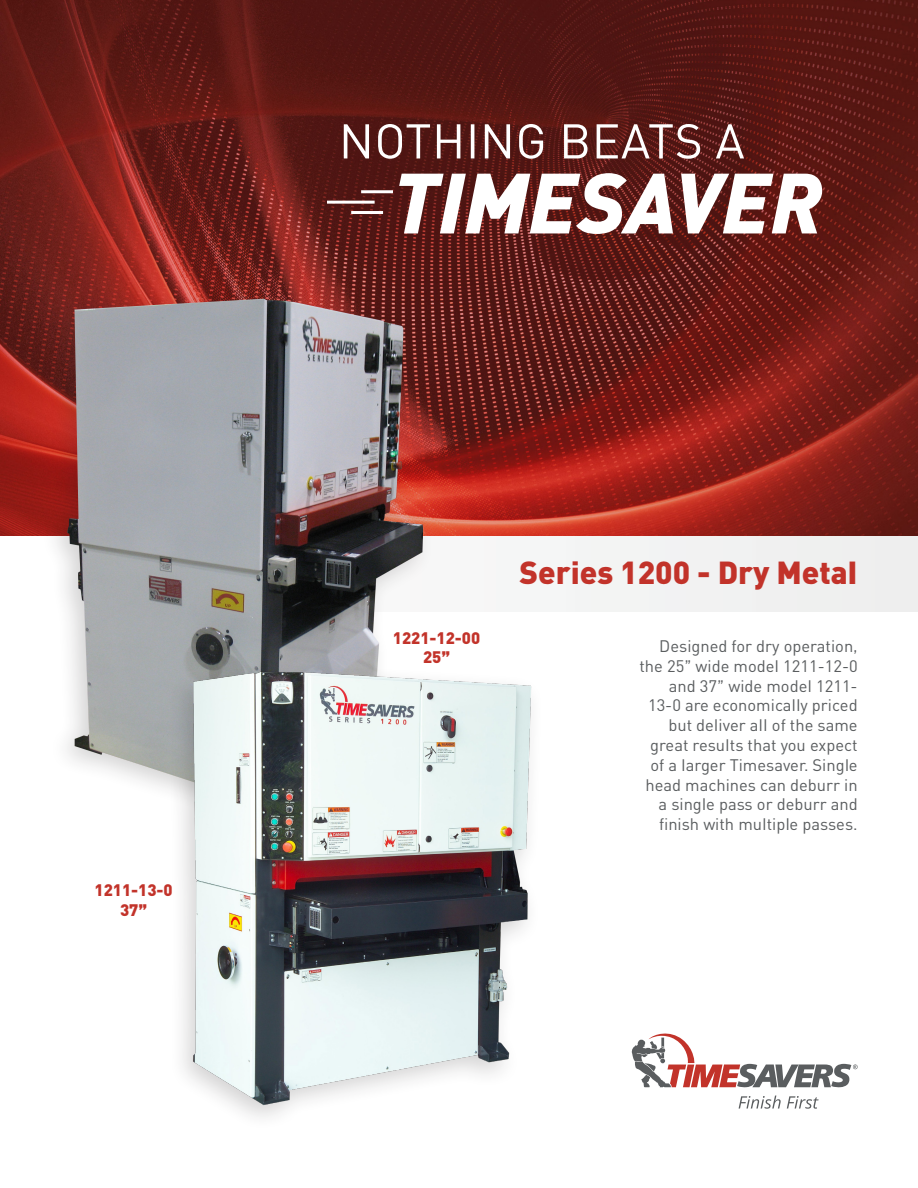
<style>
.page{position:relative;width:918px;height:1188px;background:#fff}
.page>*{position:absolute;margin:0;border:0;box-sizing:border-box;transform-origin:0 0}
.t1{font:900 31.5px "DI Nc";color:#c2332a}
.t2{font:16.5px/19.8px "DI Nc";color:#5a5d5f;text-align:right}
.t3{font:900 16.5px "DI Nc";color:#c2332a}
</style>
<div class="page">
<img style="left:0;top:0;width:918px;height:537px">
<div style="left:0;top:537px;width:918px;height:75px;background:linear-gradient(to bottom,#f3f4f3,#f3f4f3)"></div>
<svg style="left:631px;top:1033px;width:227px;height:54px"></svg>
<svg style="left:739px;top:1096px;width:42px;height:13px"></svg>
<svg style="left:787px;top:1096px;width:32px;height:13px"></svg>
<svg style="left:399px;top:173px;width:423px;height:61px"></svg>
<svg style="left:344px;top:124px;width:400px;height:35px"></svg>
<hr style="left:361px;top:190px;width:32px;height:3px;background:#fff">
<hr style="left:327px;top:201px;width:48px;height:3px;background:#fff">
<hr style="left:351px;top:211px;width:32px;height:3px;background:#fff">
<div style="left:40px;top:286px;width:394px;height:551px;background:#231f20;opacity:.2"></div>
<img style="left:54px;top:286px;width:379px;height:547px">
<img style="left:167px;top:650px;width:365px;height:467px">
<p class="t3" style="left:95px;top:879px;width:80px">1211-13-0</p>
<p class="t3" style="left:120px;top:899px;width:29px">37”</p>
<p class="t3" style="left:393px;top:626px;width:89px">1221-12-00</p>
<p class="t3" style="left:423px;top:646px;width:29px">25”</p>
<p class="t1" style="left:519px;top:551px;width:340px">Series 1200 - Dry Metal</p>
<p class="t2" style="left:640px;top:636px;width:220px">Designed for dry operation, the 25” wide model 1211-12-0 and 37” wide model 1211-<br>13-0 are economically priced but deliver all of the same great results that you expect of a larger Timesaver. Single head machines can deburr in a single pass or deburr and finish with multiple passes.</p>
</div>
